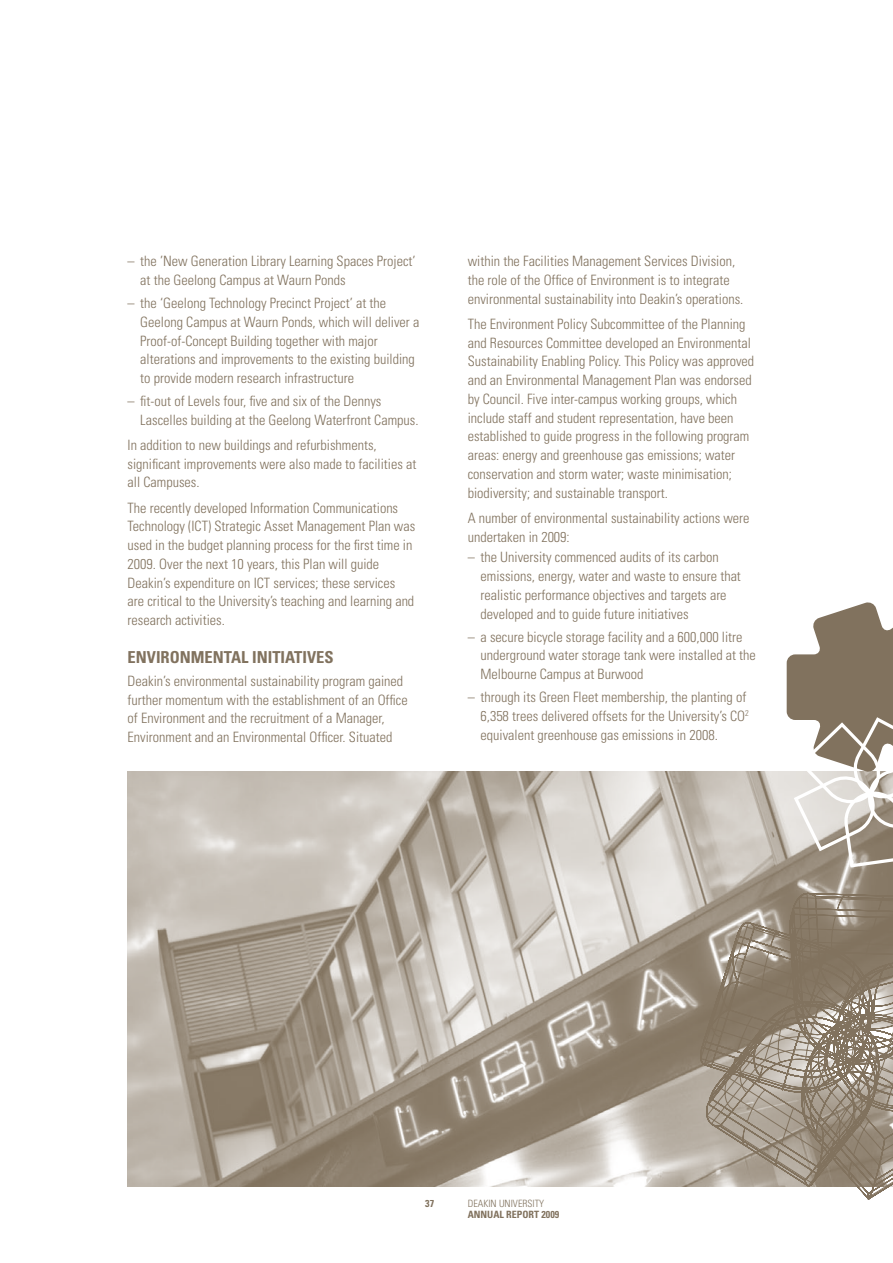
<style>
.page{position:relative;width:893px;height:1263px;background:#fff}
.page>*{position:absolute;margin:0;border:0;box-sizing:border-box;transform-origin:0 0}
.t1{font:700 condensed 16.5px "Univers";color:#81725e}
.t2{font:300 condensed 14.25px/18.8px "Univers";color:#81725e}
.t3{font:700 condensed 10.05px "Univers";color:#81725e}
.t4{font:300 condensed 10.05px "Univers";color:#81725e}
</style>
<div class="page">
<img style="left:128px;top:772px;width:659px;height:414px">
<svg style="left:676px;top:855px;width:28px;height:331px;background:#aaa093"></svg>
<svg style="left:704px;top:775px;width:84px;height:412px;background:#aaa093"></svg>
<svg style="left:788px;top:867px;width:105px;height:333px;background:#998e7e"></svg>
<svg style="left:787px;top:602px;width:106px;height:265px"></svg>
<p class="t2" style="left:140px;top:252px;width:277px;text-indent:-13px">– the ’New Generation Library Learning Spaces Project’ at the Geelong Campus at Waurn Ponds</p>
<p class="t2" style="left:140px;top:293px;width:281px;text-indent:-13px">– the ‘Geelong Technology Precinct Project’ at the Geelong Campus at Waurn Ponds, which will deliver a Proof-of-Concept Building together with major alterations and improvements to the existing building to provide modern research infrastructure</p>
<p class="t2" style="left:140px;top:391px;width:280px;text-indent:-13px">– fit-out of Levels four, five and six of the Dennys<br>Lascelles building at the Geelong Waterfront Campus.</p>
<p class="t2" style="left:128px;top:435px;width:290px">In addition to new buildings and refurbishments, significant improvements were also made to facilities at all Campuses.</p>
<p class="t2" style="left:128px;top:498px;width:289px">The recently developed Information Communications Technology (ICT) Strategic Asset Management Plan was used in the budget planning process for the first time in 2009. Over the next 10 years, this Plan will guide Deakin’s expenditure on ICT services; these services are critical to the University’s teaching and learning and research activities.</p>
<p class="t1" style="left:128px;top:647px;width:44px">ENVIRONMENTAL</p>
<p class="t1" style="left:252px;top:647px;width:83px">IN ITIATIVES</p>
<p class="t2" style="left:128px;top:671px;width:282px">Deakin’s environmental sustainability program gained further momentum with the establishment of an Office of Environment and the recruitment of a Manager, Environment and an Environmental Officer. Situated</p>
<p class="t2" style="left:468px;top:252px;width:277px">within the Facilities Management Services Division, the role of the Office of Environment is to integrate environmental sustainability into Deakin’s operations.</p>
<p class="t2" style="left:468px;top:314px;width:288px">The Environment Policy Subcommittee of the Planning and Resources Committee developed an Environmental Sustainability Enabling Policy. This Policy was approved and an Environmental Management Plan was endorsed by Council. Five inter-campus working groups, which include staff and student representation, have been established to guide progress in the following program areas: energy and greenhouse gas emissions; water conservation and storm water; waste minimisation; biodiversity; and sustainable transport.</p>
<p class="t2" style="left:468px;top:508px;width:283px">A number of environmental sustainability actions were undertaken in 2009:</p>
<p class="t2" style="left:480px;top:548px;width:262px;text-indent:-13px">– the University commenced audits of its carbon emissions, energy, water and waste to ensure that realistic performance objectives and targets are developed and to guide future initiatives</p>
<p class="t2" style="left:480px;top:627px;width:277px;text-indent:-13px">– a secure bicycle storage facility and a 600,000 litre underground water storage tank were installed at the<br>Melbourne Campus at Burwood</p>
<p class="t2" style="left:480px;top:688px;width:270px;text-indent:-13px">– through its Green Fleet membership, the planting of<br>6,358 trees delivered offsets for the University’s CO<sup>2 </sup>equivalent greenhouse gas emissions in 2008.</p>
<p class="t3" style="left:425px;top:1197px;width:10px">37</p>
<p class="t4" style="left:468px;top:1198px;width:78px">DEAKIN UNIVERSITY</p>
<p class="t3" style="left:468px;top:1208px;width:93px">ANNUAL REPORT 2009</p>
</div>
